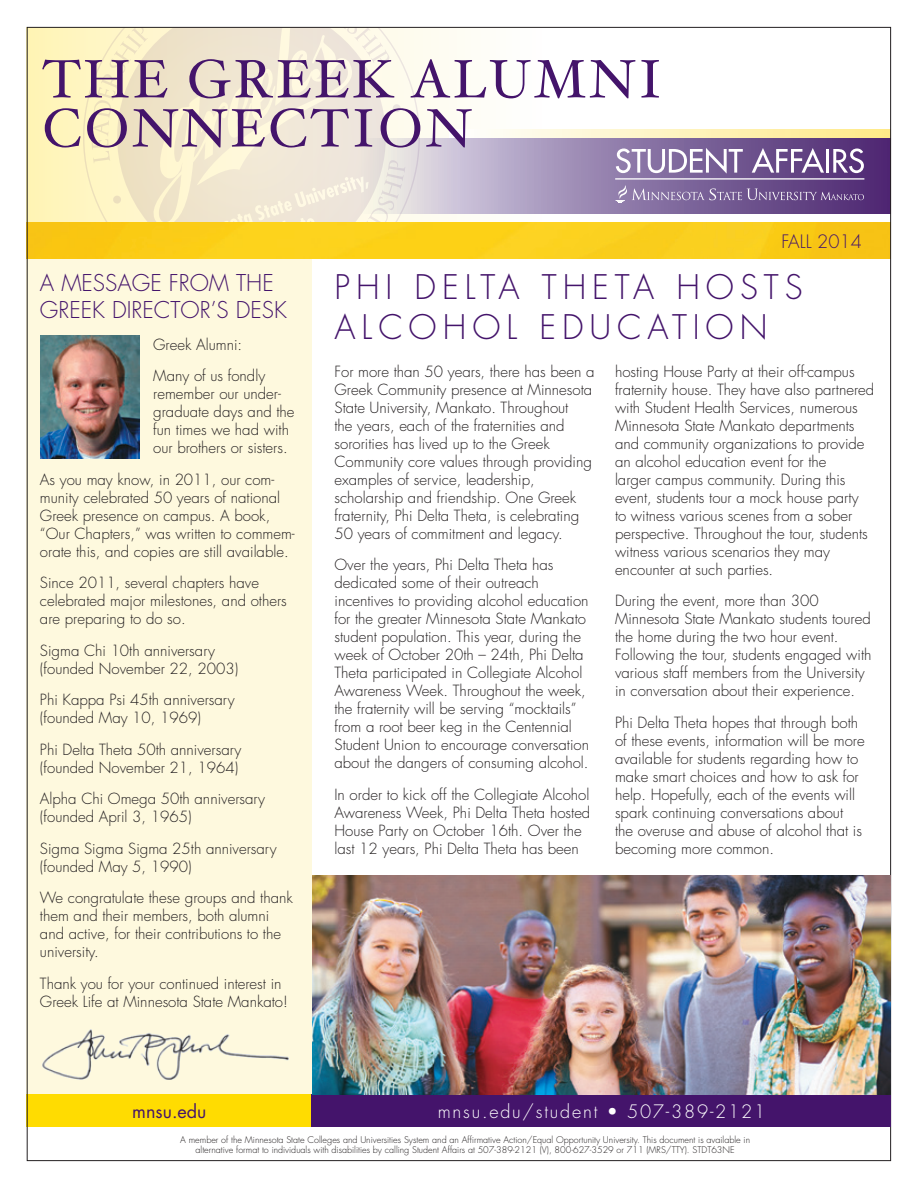
<style>
.page{position:relative;width:918px;height:1188px;background:#fff}
.page>*{position:absolute;margin:0;border:0;box-sizing:border-box;transform-origin:0 0}
.t1{font:54px/49.1px "Hoefler Text";letter-spacing:.05em;color:#44146b}
.Headline{font:300 33px/39.6px "Futura Std";letter-spacing:.18em;color:#44146b}
.Body{font:300 22.5px/27px "Futura Std";color:#44146b}
.t2{font:300 18px "Futura Std";letter-spacing:.1em;color:#fff}
.t3{font:18px "Futura Std";color:#44146b}
.Body-2{font:300 18px "Futura Std";color:#44146b}
.Body-3{font:300 15px/18px "Futura Std";color:#231f20}
.t4{font:300 9px/10.8px "Futura Std";color:#231f20;text-align:center}
</style>
<div class="page">
<div style="left:26px;top:259px;width:286px;height:835px;background:#fef9de"></div>
<svg style="left:26px;top:28px;width:518px;height:195px"></svg>
<svg style="left:464px;top:130px;width:425px;height:9px;background:#f0e4bd"></svg>
<svg style="left:464px;top:139px;width:425px;height:75px;background:#8e79a8"></svg>
<svg style="left:39px;top:29px;width:425px;height:194px"></svg>
<svg style="left:89px;top:29px;width:16px;height:137px;background:#fcf3c2"></svg>
<svg style="left:360px;top:29px;width:30px;height:37px"></svg>
<svg style="left:392px;top:103px;width:10px;height:10px"></svg>
<svg style="left:105px;top:29px;width:255px;height:194px;background:#f3e9cf"></svg>
<svg style="left:214px;top:157px;width:193px;height:66px;background:#f0e7d7"></svg>
<div style="left:27px;top:1094px;width:285px;height:33px;background:#ffdc01"></div>
<img style="left:29px;top:223px;width:860px;height:36px">
<div style="left:312px;top:1094px;width:579px;height:33px;background:#44146b"></div>
<svg style="left:616px;top:148px;width:127px;height:26px"></svg>
<svg style="left:752px;top:148px;width:72px;height:25px"></svg>
<hr style="left:826px;top:149px;width:3px;height:24px;background:#fff">
<svg style="left:833px;top:149px;width:31px;height:24px"></svg>
<svg style="left:616px;top:185px;width:248px;height:19px;background:#7e669a"></svg>
<hr style="left:615px;top:178px;width:249px;height:2px;background:#fff">
<img style="left:40px;top:336px;width:100px;height:123px">
<img style="left:312px;top:875px;width:579px;height:219px">
<img style="left:42px;top:1029px;width:247px;height:51px">
<p class="t1" style="left:42px;top:54px;width:621px">THE GREEK ALUMNI<br>CONNECTION</p>
<p class="Body" style="left:40px;top:270px;width:249px">A MESSAGE FROM THE<br>GREEK DIRECTOR’S DESK</p>
<p class="Body-3" style="left:153px;top:336px;width:90px">Greek Alumni:</p>
<p class="Body-3" style="left:153px;top:367px;width:143px">Many of us fondly remember our under&shy;graduate days and the fun times we had with our brothers or sisters.</p>
<p class="Body-3" style="left:40px;top:471px;width:256px">As you may know, in 2011, our com&shy;munity celebrated 50 years of national Greek presence on campus. A book, “Our Chapters,” was written to commem&shy;orate this, and copies are still available.</p>
<p class="Body-3" style="left:40px;top:574px;width:248px">Since 2011, several chapters have celebrated major milestones, and others are preparing to do so.</p>
<p class="Body-3" style="left:40px;top:642px;width:200px">Sigma Chi 10th anniversary (founded November 22, 2003)</p>
<p class="Body-3" style="left:40px;top:691px;width:196px">Phi Kappa Psi 45th anniversary (founded May 10, 1969)</p>
<p class="Body-3" style="left:40px;top:741px;width:203px">Phi Delta Theta 50th anniversary (founded November 21, 1964)</p>
<p class="Body-3" style="left:40px;top:790px;width:227px">Alpha Chi Omega 50th anniversary (founded April 3, 1965)</p>
<p class="Body-3" style="left:40px;top:840px;width:238px">Sigma Sigma Sigma 25th anniversary (founded May 5, 1990)</p>
<p class="Body-3" style="left:40px;top:889px;width:254px">We congratulate these groups and thank them and their members, both alumni and active, for their contributions to the university.</p>
<p class="Body-3" style="left:40px;top:975px;width:249px">Thank you for your continued interest in<br>Greek Life at Minnesota State Mankato!</p>
<p class="t3" style="left:132px;top:1100px;width:76px">mnsu.edu</p>
<p class="Body-2" style="left:781px;top:231px;width:82px">FALL 2014</p>
<p class="Headline" style="left:335px;top:268px;width:470px">PHI DELTA THETA HOSTS<br>ALCOHOL EDUCATION</p>
<p class="Body-3" style="left:335px;top:363px;width:262px">For more than 50 years, there has been a Greek Community presence at Minnesota State University, Mankato. Throughout<br>the years, each of the fraternities and sororities has lived up to the Greek Community core values through providing examples of service, leadership, scholarship and friendship. One Greek fraternity, Phi Delta Theta, is celebrating 50 years of commitment and legacy.</p>
<p class="Body-3" style="left:335px;top:556px;width:256px">Over the years, Phi Delta Theta has dedicated some of their outreach incentives to providing alcohol education for the greater Minnesota State Mankato student population. This year, during the week of October 20th – 24th, Phi Delta Theta participated in Collegiate Alcohol Awareness Week. Throughout the week, the fraternity will be serving “mocktails” from a root beer keg in the Centennial Student Union to encourage conversation about the dangers of consuming alcohol.</p>
<p class="Body-3" style="left:335px;top:786px;width:257px">In order to kick off the Collegiate Alcohol Awareness Week, Phi Delta Theta hosted House Party on October 16th. Over the last 12 years, Phi Delta Theta has been</p>
<p class="Body-3" style="left:615px;top:363px;width:261px">hosting House Party at their off-campus fraternity house. They have also partnered with Student Health Services, numerous Minnesota State Mankato departments and community organizations to provide an alcohol education event for the<br>larger campus community. During this event, students tour a mock house party<br>to witness various scenes from a sober perspective. Throughout the tour, students witness various scenarios they may encounter at such parties.</p>
<p class="Body-3" style="left:615px;top:592px;width:258px">During the event, more than 300<br>Minnesota State Mankato students toured the home during the two hour event.<br>Following the tour, students engaged with various staff members from the University in conversation about their experience.</p>
<p class="Body-3" style="left:615px;top:714px;width:251px">Phi Delta Theta hopes that through both of these events, information will be more available for students regarding how to make smart choices and how to ask for help. Hopefully, each of the events will spark continuing conversations about the overuse and abuse of alcohol that is becoming more common.</p>
<p class="t2" style="left:438px;top:1100px;width:329px">mnsu.edu/student • 507-389-2121</p>
<p class="t4" style="left:180px;top:1134px;width:571px">A member of the Minnesota State Colleges and Universities System and an Affirmative Action/Equal Opportunity University. This document is available in alternative format to individuals with disabilities by calling Student Affairs at 507-389-2121 (V), 800-627-3529 or 711 (MRS/TTY). STDT63NE</p>
</div>
